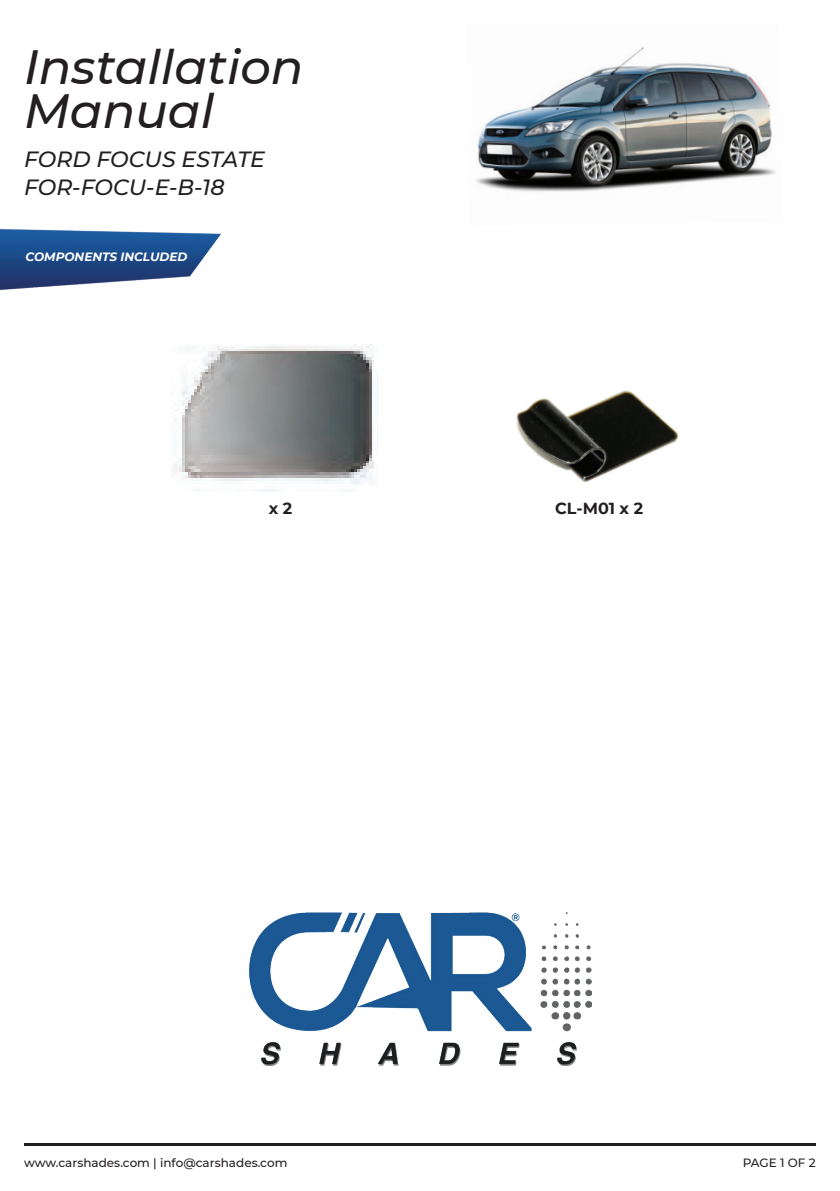
<style>
.page{position:relative;width:840px;height:1191px;background:#fff}
.page>*{position:absolute;margin:0;border:0;box-sizing:border-box;transform-origin:0 0}
.t1{font:italic 500 48px/44px "Montserrat";color:#231f20}
.t2{font:italic 500 22px/28px "Montserrat";color:#231f20}
.t3{font:700 16px "Montserrat";color:#231f20}
.t4{font:500 12px "Montserrat";color:#231f20}
.t5{font:italic 700 12px "Montserrat";color:#fff}
</style>
<div class="page">
<img style="left:475px;top:47px;width:301px;height:145px">
<img style="left:0;top:228px;width:221px;height:63px">
<img style="left:172px;top:344px;width:202px;height:147px">
<img style="left:516px;top:390px;width:163px;height:92px">
<img style="left:249px;top:913px;width:342px;height:152px">
<hr style="left:24px;top:1143px;width:791px;height:2px;background:#231f20">
<h1 class="t1" style="left:24px;top:43px;width:281px">Installation<br>Manual</h1>
<h2 class="t2" style="left:24px;top:145px;width:242px">FORD FOCUS ESTATE<br>FOR-FOCU-E-B-18</h2>
<p class="t5" style="left:25px;top:248px;width:163px">COMPONENTS INCLUDED</p>
<h3 class="t3" style="left:268px;top:496px;width:25px">x 2</h3>
<h3 class="t3" style="left:555px;top:496px;width:89px">CL-M01 x 2</h3>
<p class="t4" style="left:24px;top:1153px;width:265px">www.carshades.com | info@carshades.com</p>
<p class="t4" style="left:742px;top:1153px;width:74px">PAGE 1 OF 2</p>
</div>
